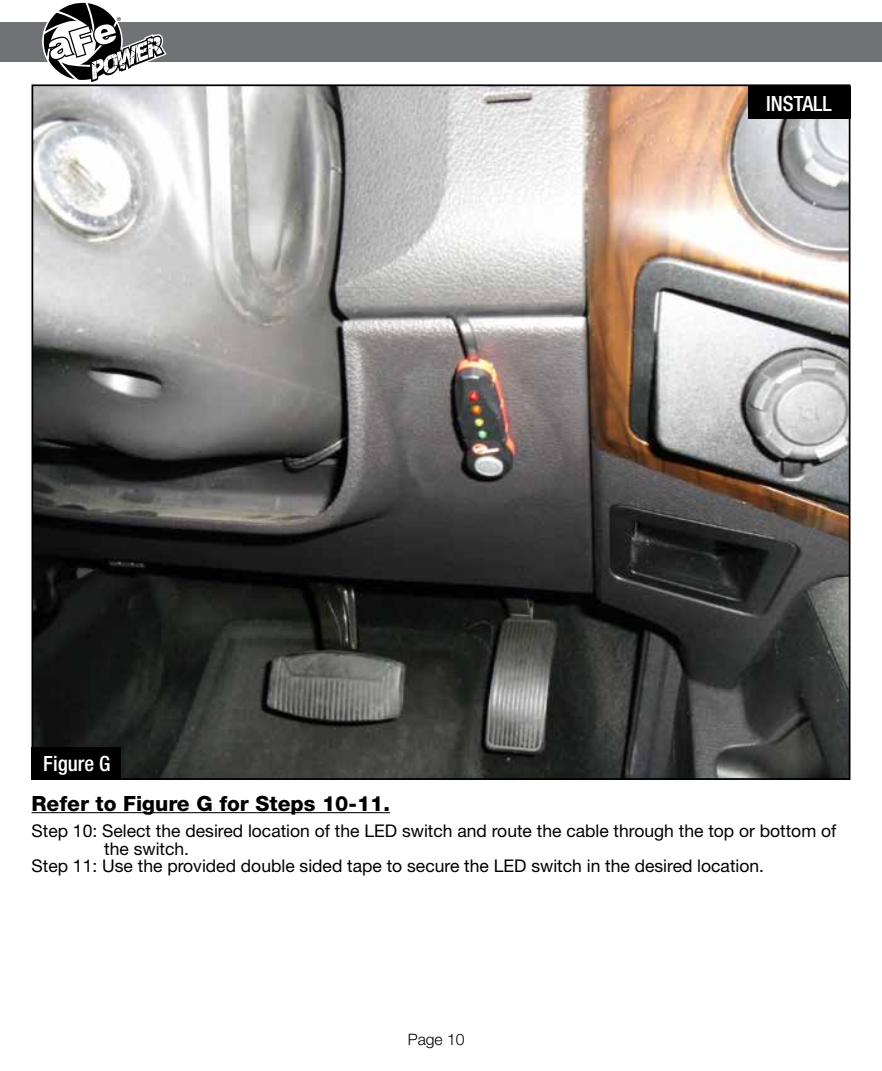
<style>
.page{position:relative;width:882px;height:1071px;background:#fff}
.page>*{position:absolute;margin:0;border:0;box-sizing:border-box;transform-origin:0 0}
.t1{font:800 21px "Helvetica Neue";color:#000}
.t2{font:500 condensed 21px "Helvetica Neue";color:#fff}
.t3{font:17.5px "Helvetica Neue";color:#000}
.t4{font:300 15.75px "Helvetica Neue";color:#000}
.t5{font:8.75px "Myriad";color:#000}
</style>
<div class="page">
<hr style="left:32px;top:812px;width:358px;height:1px;background:#000">
<img style="left:35px;top:87px;width:812px;height:690px">
<div style="left:32px;top:747px;width:89px;height:33px;background:#000"></div>
<div style="left:748px;top:86px;width:102px;height:33px;background:#000"></div>
<div style="left:0;top:22px;width:882px;height:40px;background:#717275"></div>
<svg style="left:43px;top:2px;width:124px;height:80px"></svg>
<p class="t5" style="left:117px;top:16px;width:6px">®</p>
<p class="t2" style="left:43px;top:751px;width:69px">Figure G</p>
<p class="t2" style="left:766px;top:91px;width:67px">INSTALL</p>
<p class="t1" style="left:32px;top:791px;width:360px">Refer to Figure G for Steps 10-11.</p>
<p class="t3" style="left:32px;top:820px;width:806px">Step 10: Select the desired location of the LED switch and route the cable through the top or bottom of</p>
<p class="t3" style="left:104px;top:838px;width:86px">the switch.</p>
<p class="t3" style="left:32px;top:855px;width:734px">Step 11: Use the provided double sided tape to secure the LED switch in the desired location.</p>
<p class="t4" style="left:408px;top:1030px;width:58px">Page 10</p>
</div>
